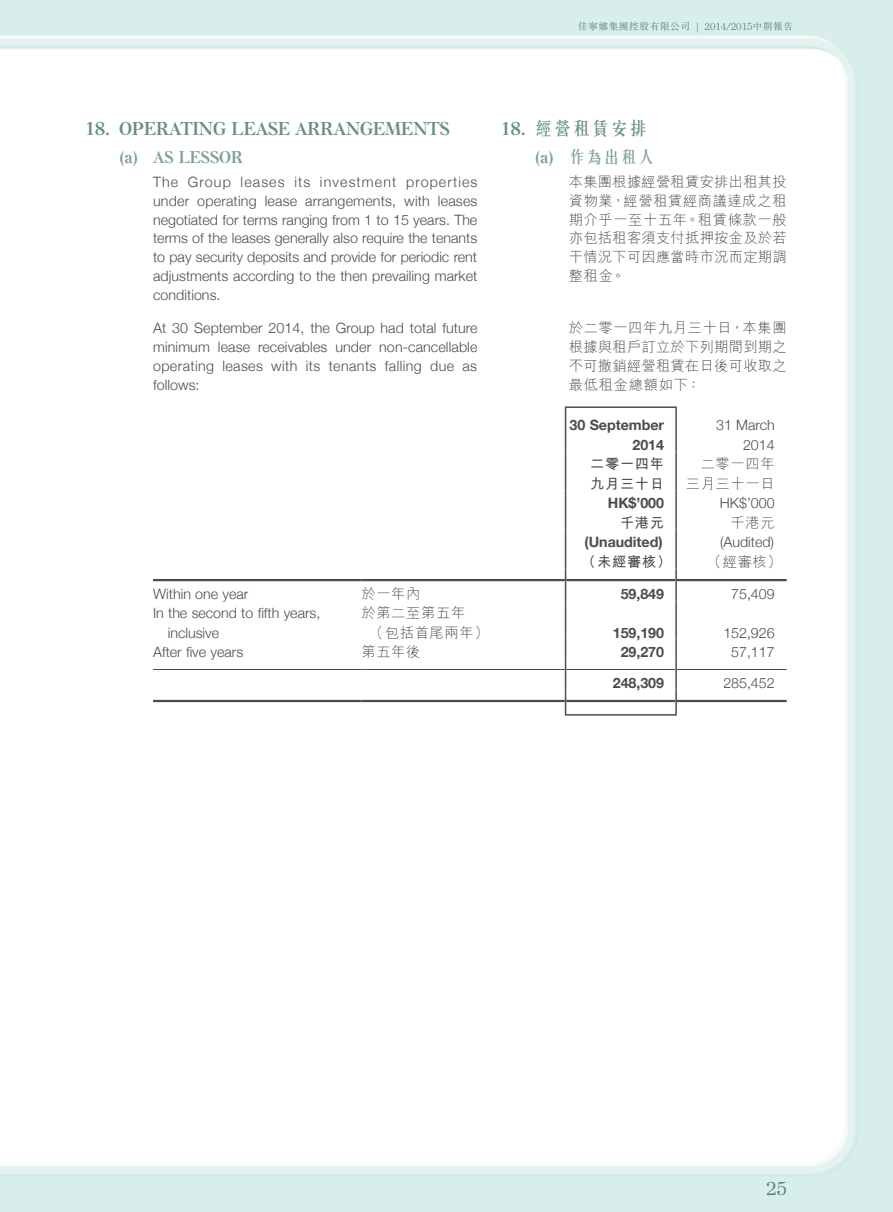
<style>
.page{position:relative;width:893px;height:1212px;background:#fff}
.page>*{position:absolute;margin:0;border:0;box-sizing:border-box;transform-origin:0 0}
.Heading_2{font:700 18px "Else NPL Std";letter-spacing:.005em;color:#688e8a}
.C_Heading_2{font:500 18px "C Song 3 HK";letter-spacing:.055em;color:#688e8a}
.t1{font:500 18px "Else NPL Std";color:#527d78}
.Heading_3{font:700 16.5px "Else NPL Std";letter-spacing:.005em;color:#7d9f9a}
.C_Heading_3{font:500 16.5px "C Song 3 HK";letter-spacing:.055em;color:#7d9f9a}
.Body_Text{font:300 14.25px/18.8px "Helvetica Neue";letter-spacing:.005em;color:#4b4c4d;text-align:justify}
.C_Body_Text{font:300 14.25px/18.8px "M Hei HK";letter-spacing:.02em;color:#4b4c4d;text-align:justify}
.Body_Text-2{font:700 14.25px "Helvetica Neue";color:#4b4c4d}
.Body_Text-3{font:300 14.25px/19.5px "M Hei HK";letter-spacing:.05em;color:#4b4c4d}
.Body_Text-4{font:700 14.25px "M Hei HK";letter-spacing:.05em;color:#4b4c4d}
.t2{font:300 9.75px "M Sung HK";letter-spacing:.055em;color:#527d78}
.s1{font-family:"Else NPL Std"}
.s2{font-family:"Else NPL Std";font-weight:700}
</style>
<div class="page">
<img style="left:0;top:0;width:893px;height:1212px">
<hr style="left:565px;top:406px;width:112px;height:2px;background:#4b4c4d">
<hr style="left:565px;top:714px;width:112px;height:2px;background:#4b4c4d">
<svg style="left:565px;top:407px;width:112px;height:308px"></svg>
<hr style="left:153px;top:579px;width:208px;height:2px;background:#4b4c4d">
<hr style="left:361px;top:579px;width:204px;height:2px;background:#4b4c4d">
<hr style="left:566px;top:579px;width:109px;height:2px;background:#4b4c4d">
<hr style="left:677px;top:579px;width:110px;height:2px;background:#4b4c4d">
<hr style="left:153px;top:669px;width:208px;height:1px;background:#4b4c4d">
<hr style="left:361px;top:669px;width:204px;height:1px;background:#4b4c4d">
<hr style="left:566px;top:669px;width:109px;height:1px;background:#4b4c4d">
<hr style="left:677px;top:669px;width:110px;height:1px;background:#4b4c4d">
<hr style="left:153px;top:700px;width:208px;height:2px;background:#4b4c4d">
<hr style="left:361px;top:700px;width:204px;height:2px;background:#4b4c4d">
<hr style="left:566px;top:700px;width:109px;height:2px;background:#4b4c4d">
<hr style="left:677px;top:700px;width:110px;height:2px;background:#4b4c4d">
<p class="t2" style="left:578px;top:20px;width:217px">佳寧娜集團控股有限公司 <span class="s1">| 2014/2015</span>中期報告</p>
<p class="Heading_2" style="left:85px;top:118px;width:366px">18. OPERATING LEASE ARRANGEMENTS</p>
<p class="Heading_3" style="left:119px;top:147px;width:126px">(a) AS LESSOR</p>
<p class="Body_Text" style="left:153px;top:172px;width:326px">The Group leases its investment properties under operating lease arrangements, with leases negotiated for terms ranging from 1 to 15 years. The terms of the leases generally also require the tenants to pay security deposits and provide for periodic rent adjustments according to the then prevailing market conditions.</p>
<p class="Body_Text" style="left:153px;top:319px;width:326px">At 30 September 2014, the Group had total future minimum lease receivables under non-cancellable operating leases with its tenants falling due as follows:</p>
<p class="C_Heading_2" style="left:501px;top:119px;width:148px"><span class="s2">18.</span> 經營租賃安排</p>
<p class="C_Heading_3" style="left:535px;top:149px;width:122px"><span class="s2">(a)</span> 作為出租人</p>
<p class="C_Body_Text" style="left:569px;top:172px;width:219px">本集團根據經營租賃安排出租其投資物業，經營租賃經商議達成之租期介乎一至十五年。租賃條款一般亦包括租客須支付抵押按金及於若干情況下可因應當時市況而定期調整租金。</p>
<p class="C_Body_Text" style="left:569px;top:319px;width:219px">於二零一四年九月三十日，本集團根據與租戶訂立於下列期間到期之不可撤銷經營租賃在日後可收取之最低租金總額如下：</p>
<p class="Body_Text-2" style="left:570px;top:416px;width:96px">30 September</p>
<p class="Body_Text-2" style="left:632px;top:436px;width:33px">2014</p>
<p class="Body_Text-4" style="left:590px;top:453px;width:75px">二零一四年</p>
<p class="Body_Text-4" style="left:590px;top:473px;width:75px">九月三十日</p>
<p class="Body_Text" style="left:716px;top:415px;width:60px">31 March</p>
<p class="Body_Text" style="left:743px;top:435px;width:33px">2014</p>
<p class="Body_Text-3" style="left:701px;top:454px;width:75px">二零一四年</p>
<p class="Body_Text-3" style="left:686px;top:473px;width:90px">三月三十一日</p>
<p class="Body_Text-2" style="left:608px;top:494px;width:58px">HK$’000</p>
<p class="Body_Text" style="left:720px;top:493px;width:56px">HK$’000</p>
<p class="Body_Text-4" style="left:620px;top:512px;width:46px">千港元</p>
<p class="Body_Text-3" style="left:730px;top:512px;width:46px">千港元</p>
<p class="Body_Text-2" style="left:585px;top:533px;width:80px">(Unaudited)</p>
<p class="Body_Text" style="left:720px;top:532px;width:55px">(Audited)</p>
<p class="Body_Text-4" style="left:582px;top:551px;width:91px">（未經審核）</p>
<p class="Body_Text-3" style="left:707px;top:551px;width:76px">（經審核）</p>
<p class="Body_Text" style="left:153px;top:584px;width:97px">Within one year</p>
<p class="Body_Text-3" style="left:361px;top:584px;width:61px">於一年內</p>
<p class="Body_Text-2" style="left:621px;top:585px;width:45px">59,849</p>
<p class="Body_Text" style="left:731px;top:584px;width:45px">75,409</p>
<p class="Body_Text" style="left:168px;top:603px;width:154px;line-height:19.5px;text-indent:-15px">In the second to fifth years, inclusive</p>
<p class="Body_Text-3" style="left:369px;top:603px;width:121px;text-indent:-8px">於第二至第五年<br>（包括首尾兩年）</p>
<p class="Body_Text-2" style="left:613px;top:624px;width:53px">159,190</p>
<p class="Body_Text" style="left:723px;top:623px;width:53px">152,926</p>
<p class="Body_Text" style="left:153px;top:643px;width:92px">After five years</p>
<p class="Body_Text-3" style="left:361px;top:642px;width:61px">第五年後</p>
<p class="Body_Text-2" style="left:621px;top:643px;width:45px">29,270</p>
<p class="Body_Text" style="left:731px;top:643px;width:45px">57,117</p>
<p class="Body_Text-2" style="left:613px;top:674px;width:53px">248,309</p>
<p class="Body_Text" style="left:723px;top:673px;width:53px">285,452</p>
<p class="t1" style="left:766px;top:1178px;width:22px">25</p>
</div>
